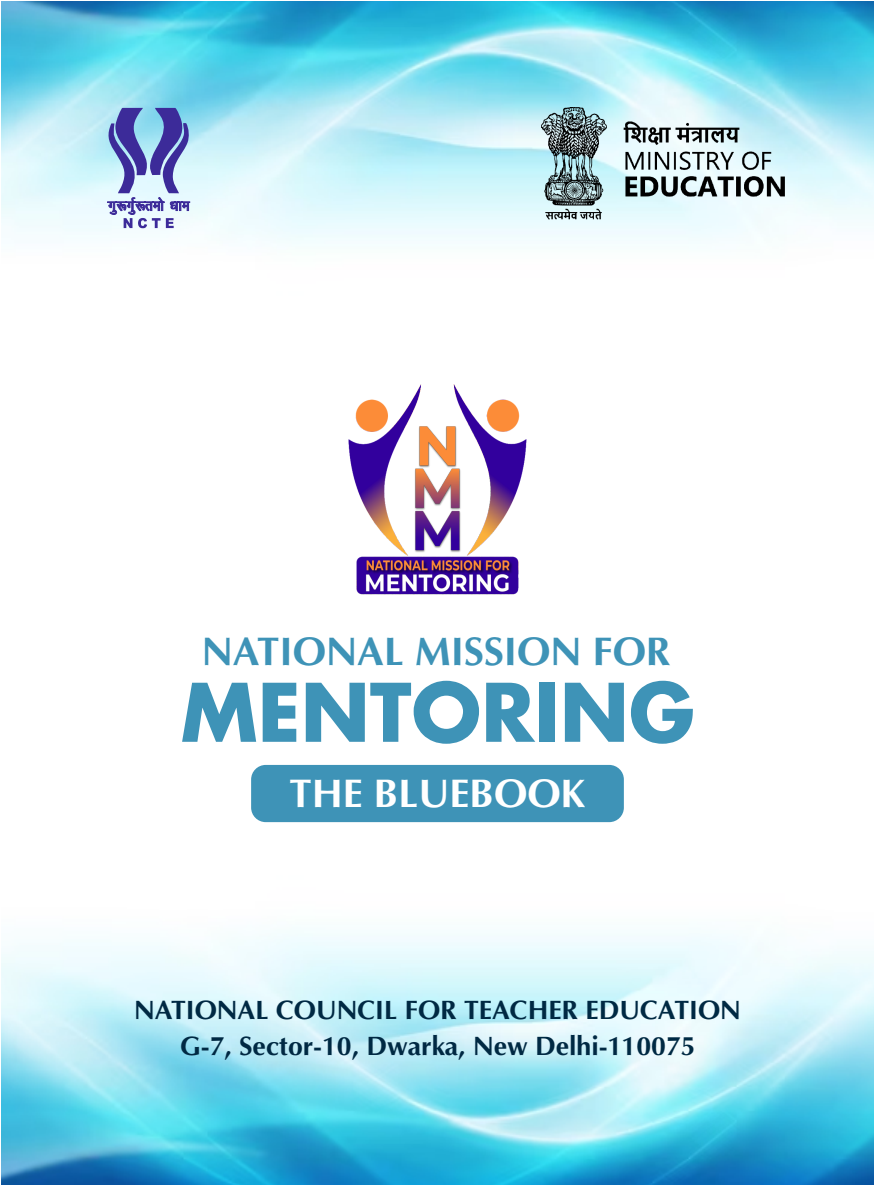
<style>
.page{position:relative;width:875px;height:1186px;background:#fff}
.page>*{position:absolute;margin:0;border:0;box-sizing:border-box;transform-origin:0 0}
.t1{font:700 78.3px "Futura LT";color:#3e93b7}
.t2{font:40.05px "Ottawa";color:#fff}
.t3{font:39.9px "Ottawa";color:#3e93b7}
.t4{font:26.55px "Ottawa";color:#002943}
</style>
<div class="page">
<img style="left:2px;top:822px;width:871px;height:362px">
<img style="left:2px;top:1px;width:871px;height:244px">
<svg style="left:107px;top:108px;width:83px;height:120px;background:#919fd1"></svg>
<img style="left:541px;top:107px;width:242px;height:113px">
<div style="left:251px;top:764px;width:372px;height:57px;background:#3e93b7;border-radius:15px"></div>
<img style="left:348px;top:384px;width:179px;height:211px">
<h3 class="t3" style="left:201px;top:626px;width:470px">NATIONAL MISSION FOR</h3>
<h1 class="t1" style="left:180px;top:676px;width:515px">MENTORING</h1>
<h2 class="t2" style="left:289px;top:768px;width:297px">THE BLUEBOOK</h2>
<p class="t4" style="left:134px;top:992px;width:608px">NATIONAL COUNCIL FOR TEACHER EDUCATION</p>
<p class="t4" style="left:180px;top:1029px;width:517px">G-7, Sector-10, Dwarka, New Delhi-110075</p>
</div>
